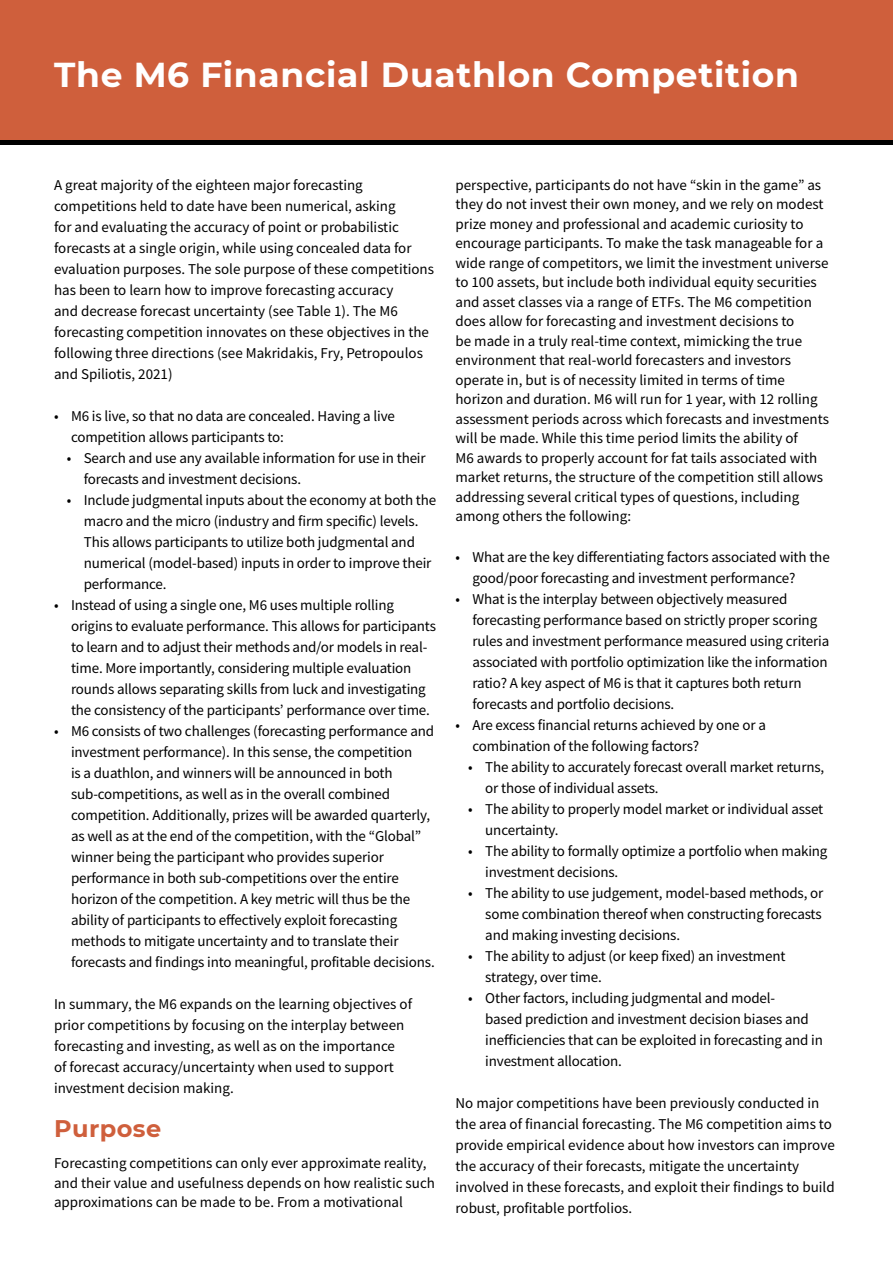
<style>
.page{position:relative;width:893px;height:1263px;background:#fff}
.page>*{position:absolute;margin:0;border:0;box-sizing:border-box;transform-origin:0 0}
.t1{font:700 34.5px "Montserrat";letter-spacing:.02em;color:#fff}
.t2{font:700 24px "Montserrat";letter-spacing:.02em;color:#cf5f3c}
.t3{font:15px/21px "Source Sans Pro";letter-spacing:-.01em;color:#000}
</style>
<div class="page">
<div style="left:0;top:0;width:893px;height:142px;background:#cf5f3c"></div>
<hr style="left:0;top:140px;width:893px;height:4px;background:#000">
<h1 class="t1" style="left:54px;top:50px;width:747px">The M6 Financial Duathlon Competition</h1>
<p class="t3" style="left:54px;top:174px;width:382px">A great majority of the eighteen major forecasting competitions held to date have been numerical, asking<br>for and evaluating the accuracy of point or probabilistic forecasts at a single origin, while using concealed data for evaluation purposes. The sole purpose of these competitions has been to learn how to improve forecasting accuracy<br>and decrease forecast uncertainty (see Table 1). The M6 forecasting competition innovates on these objectives in the following three directions (see Makridakis, Fry, Petropoulos and Spiliotis, 2021)</p>
<p class="t3" style="left:71px;top:405px;width:325px;text-indent:-17px">• M6 is live, so that no data are concealed. Having a live competition allows participants to:</p>
<p class="t3" style="left:84px;top:447px;width:342px;text-indent:-17px">• Search and use any available information for use in their forecasts and investment decisions.</p>
<p class="t3" style="left:84px;top:489px;width:354px;text-indent:-17px">• Include judgmental inputs about the economy at both the macro and the micro (industry and firm specific) levels.<br>This allows participants to utilize both judgmental and numerical (model-based) inputs in order to improve their performance.</p>
<p class="t3" style="left:71px;top:594px;width:366px;text-indent:-17px">• Instead of using a single one, M6 uses multiple rolling origins to evaluate performance. This allows for participants to learn and to adjust their methods and/or models in real&shy;time. More importantly, considering multiple evaluation rounds allows separating skills from luck and investigating the consistency of the participants’ performance over time.</p>
<p class="t3" style="left:71px;top:720px;width:365px;text-indent:-17px">• M6 consists of two challenges (forecasting performance and investment performance). In this sense, the competition<br>is a duathlon, and winners will be announced in both sub-competitions, as well as in the overall combined competition. Additionally, prizes will be awarded quarterly, as well as at the end of the competition, with the “Global” winner being the participant who provides superior performance in both sub-competitions over the entire horizon of the competition. A key metric will thus be the ability of participants to effectively exploit forecasting methods to mitigate uncertainty and to translate their forecasts and findings into meaningful, profitable decisions.</p>
<p class="t3" style="left:54px;top:993px;width:360px">In summary, the M6 expands on the learning objectives of prior competitions by focusing on the interplay between forecasting and investing, as well as on the importance<br>of forecast accuracy/uncertainty when used to support investment decision making.</p>
<h2 class="t2" style="left:54px;top:1111px;width:109px">Purpose</h2>
<p class="t3" style="left:54px;top:1153px;width:382px;line-height:19.5px">Forecasting competitions can only ever approximate reality, and their value and usefulness depends on how realistic such approximations can be made to be. From a motivational</p>
<p class="t3" style="left:455px;top:175px;width:375px;line-height:19.5px">perspective, participants do not have “skin in the game” as they do not invest their own money, and we rely on modest prize money and professional and academic curiosity to encourage participants. To make the task manageable for a wide range of competitors, we limit the investment universe to 100 assets, but include both individual equity securities and asset classes via a range of ETFs. The M6 competition does allow for forecasting and investment decisions to<br>be made in a truly real-time context, mimicking the true environment that real-world forecasters and investors operate in, but is of necessity limited in terms of time horizon and duration. M6 will run for 1 year, with 12 rolling assessment periods across which forecasts and investments will be made. While this time period limits the ability of<br>M6 awards to properly account for fat tails associated with market returns, the structure of the competition still allows addressing several critical types of questions, including among others the following:</p>
<p class="t3" style="left:472px;top:546px;width:359px;text-indent:-17px">• What are the key differentiating factors associated with the good/poor forecasting and investment performance?</p>
<p class="t3" style="left:472px;top:588px;width:358px;text-indent:-17px">• What is the interplay between objectively measured forecasting performance based on strictly proper scoring rules and investment performance measured using criteria associated with portfolio optimization like the information ratio? A key aspect of M6 is that it captures both return forecasts and portfolio decisions.</p>
<p class="t3" style="left:472px;top:714px;width:295px;text-indent:-17px">• Are excess financial returns achieved by one or a combination of the following factors?</p>
<p class="t3" style="left:485px;top:756px;width:341px;text-indent:-17px">• The ability to accurately forecast overall market returns, or those of individual assets.</p>
<p class="t3" style="left:485px;top:798px;width:339px;text-indent:-17px">• The ability to properly model market or individual asset uncertainty.</p>
<p class="t3" style="left:485px;top:840px;width:344px;text-indent:-17px">• The ability to formally optimize a portfolio when making investment decisions.</p>
<p class="t3" style="left:485px;top:882px;width:338px;text-align:justify;text-indent:-17px">• The ability to use judgement, model-based methods, or some combination thereof when constructing forecasts and making investing decisions.</p>
<p class="t3" style="left:485px;top:945px;width:302px;text-indent:-17px">• The ability to adjust (or keep fixed) an investment strategy, over time.</p>
<p class="t3" style="left:485px;top:987px;width:339px;text-indent:-17px">• Other factors, including judgmental and model-<br>based prediction and investment decision biases and inefficiencies that can be exploited in forecasting and in investment allocation.</p>
<p class="t3" style="left:455px;top:1092px;width:381px">No major competitions have been previously conducted in the area of financial forecasting. The M6 competition aims to provide empirical evidence about how investors can improve the accuracy of their forecasts, mitigate the uncertainty involved in these forecasts, and exploit their findings to build robust, profitable portfolios.</p>
</div>
